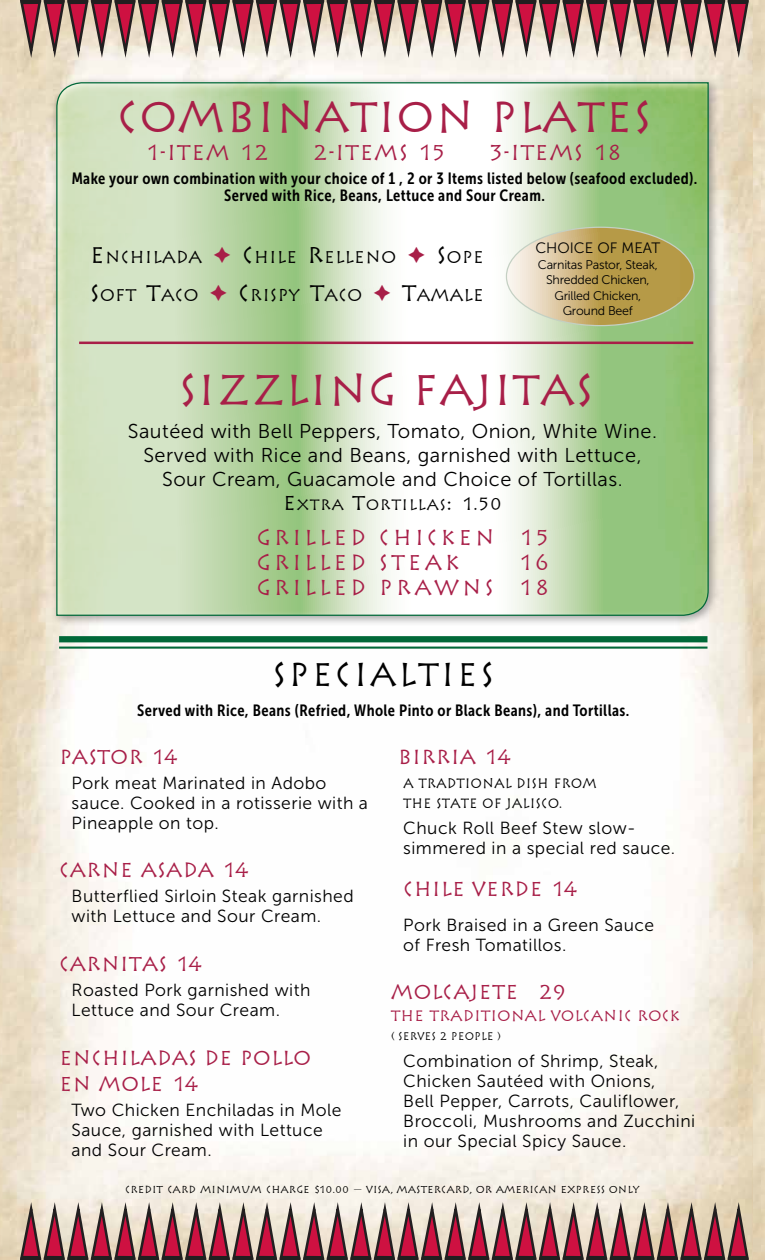
<style>
.page{position:relative;width:765px;height:1260px;background:#fff}
.page>*{position:absolute;margin:0;border:0;box-sizing:border-box;transform-origin:0 0}
.t1{font:42.5px "Rusticana";color:#a81f48}
.t2{font:32.5px "Rusticana";letter-spacing:.05em;color:#000}
.t3{font:21.25px/25px "Rusticana";letter-spacing:.125em;color:#a81f48}
.t4{font:20px/24px "Museo Sans 300";letter-spacing:.025em;color:#000;text-align:center}
.t5{font:20px/26.2px "Rusticana";color:#a81f48}
.t6{font:17.5px/20px "Museo Sans 300";letter-spacing:.025em;color:#000}
.t7{font:16.88px "Rusticana";color:#000}
.t8{font:16.25px/17.5px "Museo Sans Cond 700";letter-spacing:.025em;color:#000;text-align:center}
.t9{font:15px "Rusticana";color:#a81f48}
.t10{font:15px "Rusticana";letter-spacing:.035em;color:#000}
.t11{font:15px "Museo Sans 300";color:#000}
.t12{font:13.5px/19.8px "Rusticana";color:#000;scale:.95 1}
.t13{font:12.5px/15.5px "Museo Sans 300";letter-spacing:-.02em;color:#000;text-align:center}
.t14{font:11px "Rusticana";color:#000;scale:.95 1}
.t15{font:10px "Rusticana";color:#000}
.s1{font-size:22.5px}
.s2{color:#a81f48}
.s3{font-size:20px}
.s4{font-size:17.5px}
</style>
<div class="page">
<img style="left:0;top:0;width:754px;height:1260px">
<div style="left:51px;top:76px;width:669px;height:551px;background:#000;opacity:.35"></div>
<svg style="left:56px;top:82px;width:653px;height:535px"></svg>
<svg style="left:19px;top:0;width:731px;height:54px"></svg>
<svg style="left:19px;top:1206px;width:731px;height:54px"></svg>
<div style="left:59px;top:636px;width:649px;height:6px;background:#006838"></div>
<hr style="left:59px;top:647px;width:649px;height:2px;background:#006838">
<hr style="left:79px;top:342px;width:614px;height:2px;background:#a81f48">
<svg style="left:506px;top:227px;width:188px;height:99px;fill:#bb9f4e"></svg>
<h1 class="t1" style="left:117px;top:92px;width:537px">COMBINATION PLATES</h1>
<p class="t3" style="left:148px;top:140px;width:123px">1-ITEM 12</p>
<p class="t3" style="left:313px;top:140px;width:134px">2-ITEMS 15</p>
<p class="t3" style="left:490px;top:140px;width:133px">3-ITEMS 18</p>
<p class="t8" style="left:72px;top:169px;width:627px">Make your own combination with your choice of 1 , 2 or 3 Items listed below (seafood excluded).<br>Served with Rice, Beans, Lettuce and Sour Cream.</p>
<p class="t7" style="left:90px;top:247px;width:396px"><span class="s1">E</span> NCHILADA <span class="s2">➔</span> <span class="s1">C</span>HILE <span class="s1">R</span>ELLENO <span class="s2">➔</span> <span class="s1">S</span>OPE</p>
<p class="t7" style="left:90px;top:285px;width:396px"><span class="s1">S</span>OFT <span class="s1">T</span>ACO <span class="s2">➔</span> <span class="s1">C</span>RIS PY <span class="s1">T</span>ACO <span class="s2">➔</span> <span class="s1">T</span>AMALE</p>
<p class="t11" style="left:535px;top:240px;width:127px">CHOICE OF MEAT</p>
<p class="t13" style="left:538px;top:257px;width:121px">Carnitas Pastor, Steak,<br>Shredded Chicken,<br>Grilled Chicken,<br>Ground Beef</p>
<h1 class="t1" style="left:178px;top:365px;width:417px">SIZZLING FAJITAS</h1>
<p class="t4" style="left:128px;top:419px;width:531px">Sautéed with Bell Peppers, Tomato, Onion, White Wine.<br>Served with Rice and Beans, garnished with Lettuce,<br>Sour Cream, Guacamole and Choice of Tortillas.</p>
<p class="t10" style="left:283px;top:496px;width:221px"><span class="s3">E</span> XTRA <span class="s3">T</span>ORTILLAS <span class="s3">:</span> <span class="s4">1.50</span></p>
<p class="t3" style="left:257px;top:525px;width:294px">GRILLED CHICKEN 15<br>GRILLED STEAK</p>
<p class="t3" style="left:521px;top:550px;width:30px">16</p>
<p class="t3" style="left:257px;top:575px;width:239px">GRILLED PRAWNS</p>
<p class="t3" style="left:521px;top:575px;width:30px">18</p>
<h2 class="t2" style="left:272px;top:655px;width:224px">SPECIALTIES</h2>
<p class="t8" style="left:137px;top:702px;width:494px">Served with Rice, Beans (Refried, Whole Pinto or Black Beans), and Tortillas.</p>
<p class="t5" style="left:59px;top:743px;width:121px">PASTOR 14</p>
<p class="t6" style="left:72px;top:773px;width:298px">Pork meat Marinated in Adobo sauce. Cooked in a rotisserie with a<br>Pineapple on top.</p>
<p class="t5" style="left:59px;top:857px;width:192px">CARNE ASADA 14</p>
<p class="t6" style="left:72px;top:887px;width:284px">Butterflied Sirloin Steak garnished with Lettuce and Sour Cream.</p>
<p class="t5" style="left:59px;top:951px;width:145px">CARNITAS 14</p>
<p class="t6" style="left:72px;top:980px;width:240px">Roasted Pork garnished with<br>Lettuce and Sour Cream.</p>
<p class="t5" style="left:59px;top:1045px;width:254px">ENCHILADAS DE POLLO<br>EN MOLE 14</p>
<p class="t6" style="left:72px;top:1100px;width:271px">Two Chicken Enchiladas in Mole<br>Sauce, garnished with Lettuce and Sour Cream.</p>
<p class="t5" style="left:398px;top:743px;width:115px">BIRRIA 14</p>
<p class="t12" style="left:403px;top:774px;width:205px">A TRADTIONAL DISH FROM<br>THE STATE OF JALISCO.</p>
<p class="t6" style="left:403px;top:819px;width:273px">Chuck Roll Beef Stew slow&shy;simmered in a special red sauce.</p>
<p class="t5" style="left:403px;top:875px;width:176px">CHILE VERDE 14</p>
<p class="t6" style="left:403px;top:915px;width:252px">Pork Braised in a Green Sauce of Fresh Tomatillos.</p>
<p class="t5" style="left:391px;top:979px;width:177px">MOLCAJETE 29</p>
<p class="t9" style="left:391px;top:1006px;width:291px">THE TRADITIONAL VOLCANIC ROCK</p>
<p class="t14" style="left:391px;top:1030px;width:118px">( SERVES 2 PEOPLE )</p>
<p class="t6" style="left:403px;top:1051px;width:293px">Combination of Shrimp, Steak,<br>Chicken Sautéed with Onions,<br>Bell Pepper, Carrots, Cauliflower,<br>Broccoli, Mushrooms and Zucchini in our Special Spicy Sauce.</p>
<p class="t15" style="left:125px;top:1183px;width:516px">CREDIT CARD MINIMUM CHARGE $10.00 — VISA, MASTERCARD, OR AMERICAN EXPRESS ONLY</p>
</div>
